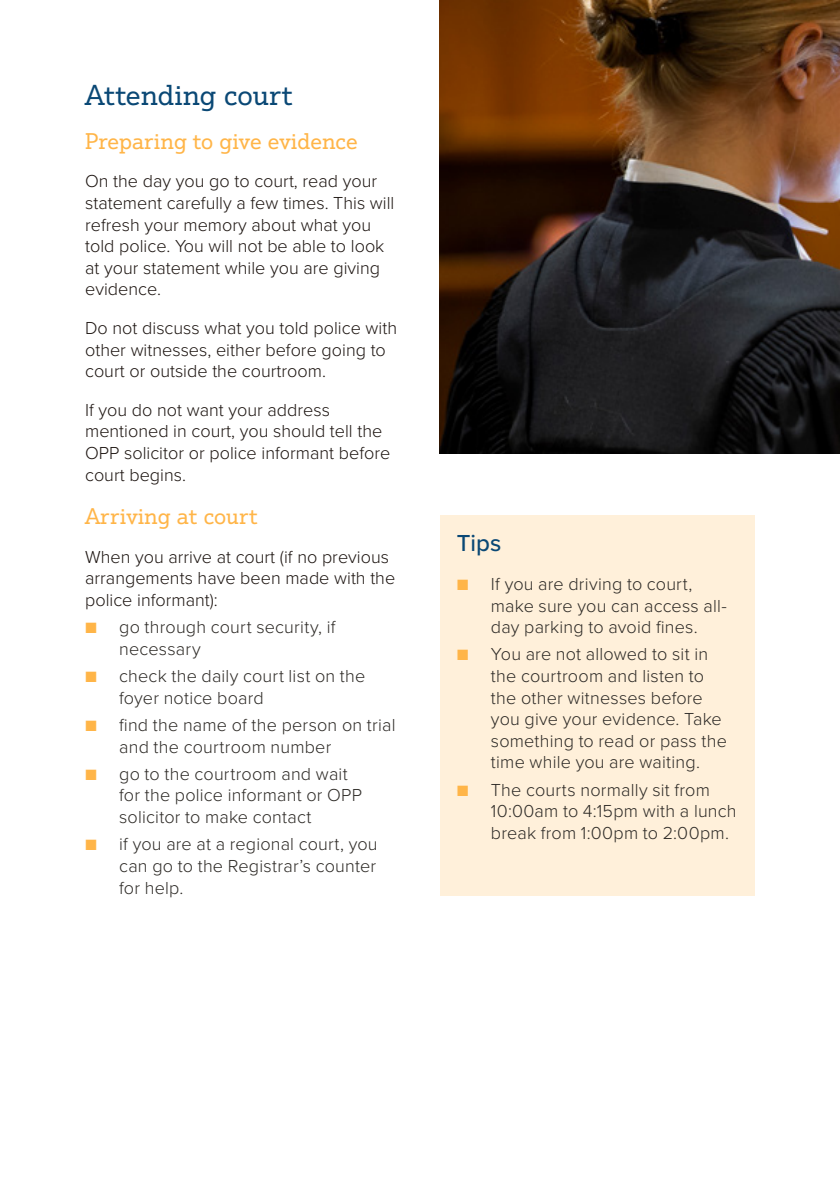
<style>
.page{position:relative;width:840px;height:1191px;background:#fff}
.page>*{position:absolute;margin:0;border:0;box-sizing:border-box;transform-origin:0 0}
.t1{font:28px "Justus Pro";color:#0a4875}
.t2{font:500 24px "Proxima Nova";color:#0a4875}
.t3{font:22px "Justus Pro";color:#ffb548}
.t4{font:300 18px/21.6px "Proxima Nova";letter-spacing:.01em;color:#2d2a26}
.t5{font:300 18px/21.6px "Proxima Nova";color:#1d1511}
.s1{font-weight:400;color:#ffb548}
</style>
<div class="page">
<img style="left:439px;top:0;width:400px;height:454px">
<div style="left:439px;top:515px;width:315px;height:381px;background:#fff0da"></div>
<h1 class="t1" style="left:85px;top:78px;width:209px">Attending court</h1>
<p class="t3" style="left:85px;top:127px;width:274px">Preparing to give evidence</p>
<p class="t5" style="left:85px;top:169px;width:311px">On the day you go to court, read your statement carefully a few times. This will refresh your memory about what you told police. You will not be able to look at your statement while you are giving evidence.</p>
<p class="t5" style="left:85px;top:316px;width:313px">Do not discuss what you told police with other witnesses, either before going to court or outside the courtroom.</p>
<p class="t5" style="left:85px;top:398px;width:306px">If you do not want your address mentioned in court, you should tell the<br>OPP solicitor or police informant before court begins.</p>
<p class="t3" style="left:85px;top:502px;width:174px">Arriving at court</p>
<p class="t5" style="left:85px;top:545px;width:311px">When you arrive at court (if no previous arrangements have been made with the police informant):</p>
<p class="t4" style="left:119px;top:615px;width:218px;text-indent:-34px"><span class="s1">■</span> go through court security, if necessary</p>
<p class="t4" style="left:119px;top:664px;width:247px;text-indent:-34px"><span class="s1">■</span> check the daily court list on the foyer notice board</p>
<p class="t4" style="left:119px;top:713px;width:278px;text-indent:-34px"><span class="s1">■</span> find the name of the person on trial and the courtroom number</p>
<p class="t4" style="left:119px;top:762px;width:244px;text-indent:-34px"><span class="s1">■</span> go to the courtroom and wait for the police informant or OPP solicitor to make contact</p>
<p class="t4" style="left:119px;top:832px;width:260px;text-align:justify;text-indent:-34px"><span class="s1">■</span> if you are at a regional court, you can go to the Registrar’s counter for help.</p>
<h2 class="t2" style="left:456px;top:525px;width:46px">Tips</h2>
<p class="t4" style="left:490px;top:572px;width:237px;text-indent:-34px"><span class="s1">■</span> If you are driving to court, make sure you can access all&shy;day parking to avoid fines.</p>
<p class="t4" style="left:490px;top:642px;width:237px;text-indent:-34px"><span class="s1">■</span> You are not allowed to sit in the courtroom and listen to the other witnesses before you give your evidence. Take something to read or pass the time while you are waiting.</p>
<p class="t4" style="left:490px;top:778px;width:247px;text-indent:-34px"><span class="s1">■</span> The courts normally sit from<br>10:00am to 4:15pm with a lunch break from 1:00pm to 2:00pm.</p>
</div>
